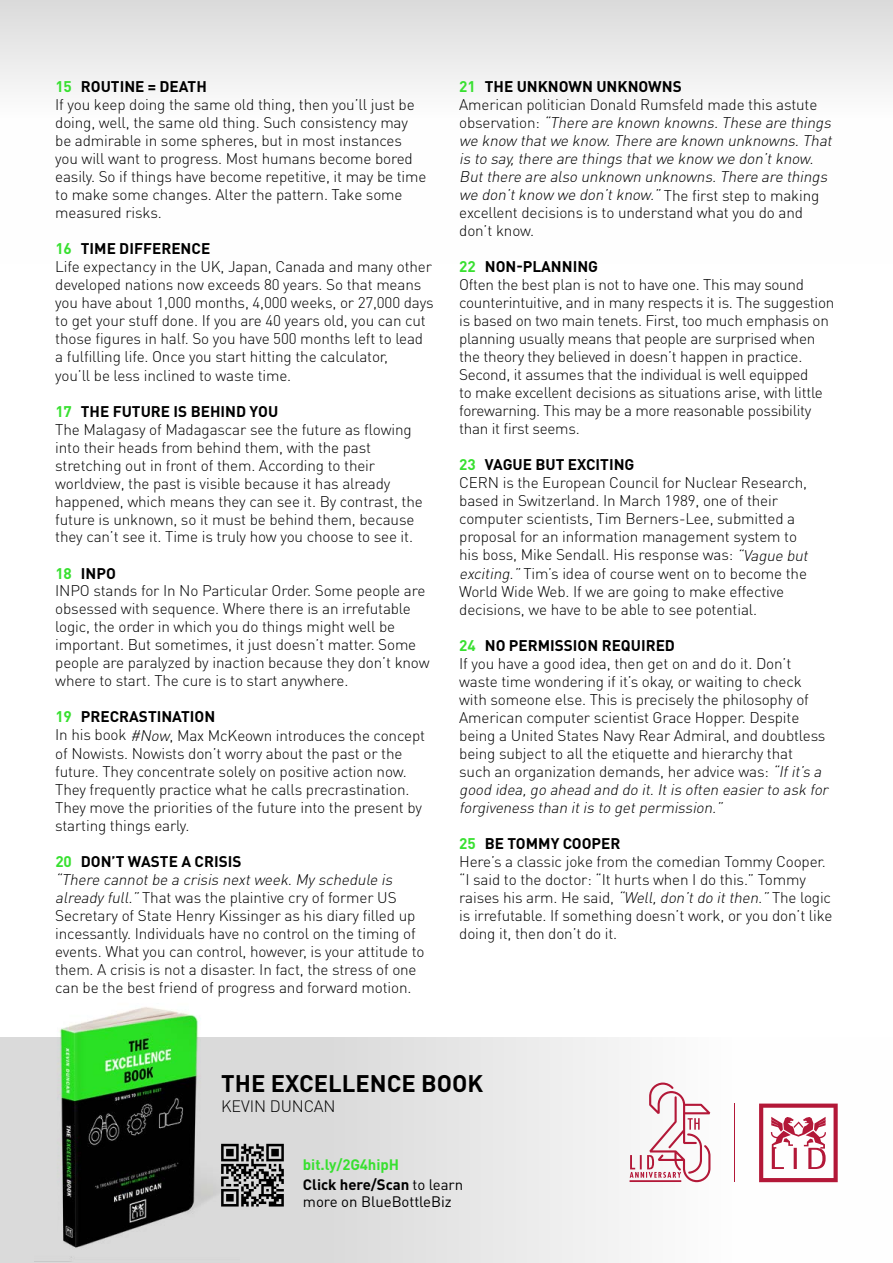
<style>
.page{position:relative;width:893px;height:1263px;background:#fff}
.page>*{position:absolute;margin:0;border:0;box-sizing:border-box;transform-origin:0 0}
.t1{font:700 23.7px "DIN Pro";color:#000}
.t2{font:300 16.35px "DIN Pro";letter-spacing:-.01em;color:#000}
.t3{font:300 15.3px/18px "DIN Pro";letter-spacing:-.01em;color:#000}
.t4{font:italic 300 15.3px/18px "DIN Pro";color:#000}
.t5{font:700 15px/20px "DIN Pro";letter-spacing:-.005em;color:#38e030}
.t6{font:15px "DIN Pro";letter-spacing:-.005em;color:#000}
.s1{font-weight:700;color:#38e030}
.s2{font-weight:700}
.s3{font-style:italic}
.s4{font-weight:700;font-style:normal;color:#38e030}
.s5{font-weight:700;font-style:normal}
.s6{font-style:normal}
.s7{color:#000}
.s8{font-weight:400;color:#000}
</style>
<div class="page">
<div style="left:0;top:0;width:893px;height:263px;background:linear-gradient(to bottom,#e5e5e5,#fff)"></div>
<svg style="left:0;top:1037px;width:838px;height:226px"></svg>
<svg style="left:629px;top:1082px;width:81px;height:100px"></svg>
<svg style="left:759px;top:1103px;width:79px;height:79px"></svg>
<hr style="left:734px;top:1103px;width:1px;height:79px;background:#b31838">
<img style="left:35px;top:1007px;width:205px;height:256px">
<svg style="left:221px;top:1144px;width:63px;height:62px;background:#696969"></svg>
<p class="t3" style="left:55px;top:77px;width:373px"><span class="s1">15</span> <span class="s2">ROUTINE = DEATH<br></span>If you keep doing the same old thing, then you’ll just be doing, well, the same old thing. Such consistency may be admirable in some spheres, but in most instances you will want to progress. Most humans become bored easily. So if things have become repetitive, it may be time to make some changes. Alter the pattern. Take some measured risks.</p>
<p class="t3" style="left:55px;top:239px;width:380px"><span class="s1">16</span> <span class="s2">TIME DIFFERENCE<br></span>Life expectancy in the UK, Japan, Canada and many other developed nations now exceeds 80 years. So that means you have about 1,000 months, 4,000 weeks, or 27,000 days to get your stuff done. If you are 40 years old, you can cut those figures in half. So you have 500 months left to lead a fulfilling life. Once you start hitting the calculator,<br>you’ll be less inclined to waste time.</p>
<p class="t3" style="left:55px;top:401px;width:369px"><span class="s1">17</span> <span class="s2">THE FUTURE IS BEHIND YOU<br></span>The Malagasy of Madagascar see the future as flowing into their heads from behind them, with the past stretching out in front of them. According to their worldview, the past is visible because it has already happened, which means they can see it. By contrast, the future is unknown, so it must be behind them, because they can’t see it. Time is truly how you choose to see it.</p>
<p class="t3" style="left:55px;top:563px;width:376px"><span class="s1">18</span> <span class="s2">INPO<br></span>INPO stands for In No Particular Order. Some people are obsessed with sequence. Where there is an irrefutable logic, the order in which you do things might well be important. But sometimes, it just doesn’t matter. Some people are paralyzed by inaction because they don’t know where to start. The cure is to start anywhere.</p>
<p class="t3" style="left:55px;top:707px;width:371px"><span class="s1">19</span> <span class="s2">PRECRASTINATION<br></span>In his book <span class="s3">#Now</span>, Max McKeown introduces the concept of Nowists. Nowists don’t worry about the past or the future. They concentrate solely on positive action now.<br>They frequently practice what he calls precrastination.<br>They move the priorities of the future into the present by starting things early.</p>
<p class="t3" style="left:55px;top:851px;width:371px"><span class="s1">20</span> <span class="s2">DON’T WASTE A CRISIS<br></span><span class="s3">“There cannotbe a crisis nextweek.Myschedule is alreadyfull.”</span>That was the plaintive cry of former US Secretary of State Henry Kissinger as his diary filled up incessantly. Individuals have no control on the timing of events. What you can control, however, is your attitude to them. A crisis is not a disaster. In fact, the stress of one can be the best friend of progress and forward motion.</p>
<p class="t4" style="left:459px;top:77px;width:378px"><span class="s4">21</span> <span class="s5">THE UNKNOWN UNKNOWNS<br></span><span class="s6">American politician Donald Rumsfeld made this astute<br>o b s e rva t i o n :</span> “There are known knowns.These are things we know thatwe know.There are known unknowns.That is to say,there are things thatwe know we don’tknow.<br>Butthere are also unknown unknowns.There are things we don’tknow we don’tknow.”<span class="s6">T h e fi rst st e p t o m a k i n g excellent decisions is to understand what you do and don’t know.</span></p>
<p class="t3" style="left:459px;top:257px;width:377px"><span class="s1">22</span> <span class="s2">NON-PLANNING<br></span>Often the best plan is not to have one. This may sound counterintuitive, and in many respects it is. The suggestion is based on two main tenets. First, too much emphasis on planning usually means that people are surprised when the theory they believed in doesn’t happen in practice.<br>Second, it assumes that the individual is well equipped<br>to make excellent decisions as situations arise, with little forewarning. This may be a more reasonable possibility than it first seems.</p>
<p class="t3" style="left:459px;top:455px;width:354px"><span class="s1">23</span> <span class="s2">VAGUE BUT EXCITING<br></span>CERN is the European Council for Nuclear Research, based in Switzerland. In March 1989, one of their computer scientists, Tim Berners-Lee, submitted a proposal for an information management system to his boss, Mike Sendall. His response was: <span class="s3">“Vague but exciting.”</span>Tim’s idea of course went on to become the World Wide Web. If we are going to make effective decisions, we have to be able to see potential.</p>
<p class="t3" style="left:459px;top:635px;width:374px"><span class="s1">24</span> <span class="s2">NO PERMISSION REQUIRED<br></span>If you have a good idea, then get on and do it. Don’t waste time wondering if it’s okay, or waiting to check with someone else. This is precisely the philosophy of American computer scientist Grace Hopper. Despite being a United States Navy Rear Admiral, and doubtless being subject to all the etiquette and hierarchy that<br>such an organization demands, her advice was: <span class="s3">“Ifit’s a good idea,go ahead and do it.Itis often easierto ask for forgiveness than itis to getpermission.”</span></p>
<p class="t3" style="left:459px;top:833px;width:375px"><span class="s1">25</span> <span class="s2">BE TOMMY COOPER<br></span>Here’s a classic joke from the comedian Tommy Cooper. “I said to the doctor: “It hurts when I do this.” Tommy raises his arm. He said, <span class="s3">“Well,don’tdo itthen.”</span>The logic is irrefutable. If something doesn’t work, or you don’t like doing it, then don’t do it.</p>
<h1 class="t1" style="left:221px;top:1067px;width:263px">THE EXCELLENCE BOOK</h1>
<p class="t2" style="left:221px;top:1094px;width:116px">KEVIN DUNCAN</p>
<p class="t5" style="left:303px;top:1154px;width:162px">bit.ly/2G4hipH<br><span class="s7">Click here/Scan</span> <span class="s8">to learn</span></p>
<p class="t6" style="left:303px;top:1191px;width:150px">more on BlueBottleBiz</p>
</div>
